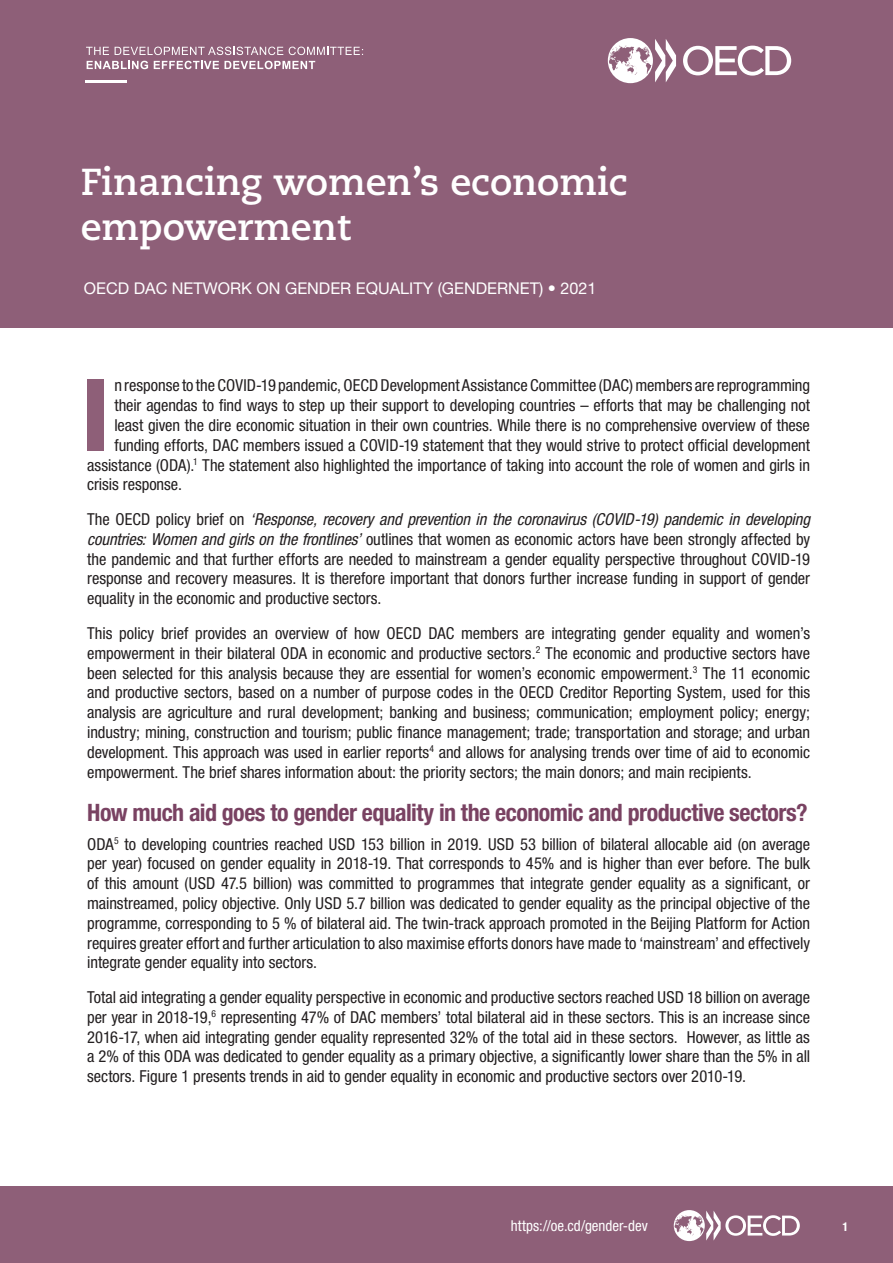
<style>
.page{position:relative;width:893px;height:1263px;background:#fff}
.page>*{position:absolute;margin:0;border:0;box-sizing:border-box;transform-origin:0 0}
.Body_text{font:800 condensed 99.75px "Helvetica Neue LT Std";color:#8e5f78}
.main_big_headre{font:700 37.5px/45px "Caecilia";color:#fff}
.header_one{font:700 condensed 24px "Helvetica Neue LT Std";letter-spacing:-.02em;color:#794262}
.Body_text-2{font:condensed 16.5px/19.8px "Helvetica Neue LT Std";letter-spacing:-.005em;color:#231f20;text-align:justify}
.t1{font:16.2px "Helvetica Neue LT Std";color:#fff}
.t2{font:condensed 15px "Helvetica Neue LT Std";color:#fff}
.t3{font:700 condensed 12.15px "Helvetica Neue LT Std";color:#fff}
.s1{font-style:italic}
</style>
<div class="page">
<div style="left:0;top:1186px;width:893px;height:77px;background:#8e5f78"></div>
<svg style="left:674px;top:1210px;width:126px;height:31px"></svg>
<div style="left:0;top:0;width:893px;height:327px;background:#8e5f78"></div>
<svg style="left:86px;top:47px;width:23px;height:8px"></svg>
<svg style="left:115px;top:47px;width:168px;height:8px"></svg>
<svg style="left:289px;top:47px;width:74px;height:8px"></svg>
<svg style="left:87px;top:61px;width:61px;height:8px"></svg>
<svg style="left:154px;top:61px;width:65px;height:8px"></svg>
<svg style="left:225px;top:61px;width:90px;height:8px"></svg>
<hr style="left:86px;top:80px;width:41px;height:3px;background:#fff">
<svg style="left:683px;top:46px;width:108px;height:30px"></svg>
<svg style="left:608px;top:38px;width:68px;height:45px"></svg>
<p class="main_big_headre" style="left:81px;top:160px;width:548px">Financing women’s economic empowerment</p>
<p class="t1" style="left:84px;top:279px;width:514px">OECD DAC NETWORK ON GENDER EQUALITY (GENDERNET) • 2021</p>
<p class="Body_text" style="left:82px;top:353px;width:29px">I</p>
<p class="Body_text-2" style="left:114px;top:375px;width:697px">n response to the COVID-19 pandemic, OECD Development Assistance Committee (DAC) members are reprogramming</p>
<p class="Body_text-2" style="left:114px;top:395px;width:697px">their agendas to find ways to step up their support to developing countries – efforts that may be challenging not</p>
<p class="Body_text-2" style="left:114px;top:415px;width:697px">least given the dire economic situation in their own countries. While there is no comprehensive overview of these</p>
<p class="Body_text-2" style="left:114px;top:435px;width:697px">funding efforts, DAC members issued a COVID-19 statement that they would strive to protect official development</p>
<p class="Body_text-2" style="left:87px;top:455px;width:724px">assistance (ODA).<sup>1</sup> The statement also highlighted the importance of taking into account the role of women and girls in</p>
<p class="Body_text-2" style="left:87px;top:474px;width:96px">crisis response.</p>
<p class="Body_text-2" style="left:87px;top:509px;width:724px">The OECD policy brief on <span class="s1">‘Response, recovery and prevention in the coronavirus (COVID-19) pandemic in developing countries: Women and girls on the frontlines’</span> outlines that women as economic actors have been strongly affected by the pandemic and that further efforts are needed to mainstream a gender equality perspective throughout COVID-19 response and recovery measures. It is therefore important that donors further increase funding in support of gender equality in the economic and productive sectors.</p>
<p class="Body_text-2" style="left:87px;top:623px;width:724px">This policy brief provides an overview of how OECD DAC members are integrating gender equality and women’s empowerment in their bilateral ODA in economic and productive sectors.<sup>2</sup> The economic and productive sectors have been selected for this analysis because they are essential for women’s economic empowerment.<sup>3</sup> The 11 economic and productive sectors, based on a number of purpose codes in the OECD Creditor Reporting System, used for this analysis are agriculture and rural development; banking and business; communication; employment policy; energy; industry; mining, construction and tourism; public finance management; trade; transportation and storage; and urban development. This approach was used in earlier reports<sup>4</sup> and allows for analysing trends over time of aid to economic empowerment. The brief shares information about: the priority sectors; the main donors; and main recipients.</p>
<p class="header_one" style="left:87px;top:798px;width:722px">How much aid goes to gender equality in the economic and productive sectors?</p>
<p class="Body_text-2" style="left:87px;top:834px;width:724px">ODA<sup>5</sup> to developing countries reached USD 153 billion in 2019. USD 53 billion of bilateral allocable aid (on average per year) focused on gender equality in 2018-19. That corresponds to 45% and is higher than ever before. The bulk of this amount (USD 47.5 billion) was committed to programmes that integrate gender equality as a significant, or mainstreamed, policy objective. Only USD 5.7 billion was dedicated to gender equality as the principal objective of the programme, corresponding to 5 % of bilateral aid. The twin-track approach promoted in the Beijing Platform for Action requires greater effort and further articulation to also maximise efforts donors have made to ‘mainstream’ and effectively integrate gender equality into sectors.</p>
<p class="Body_text-2" style="left:87px;top:987px;width:724px">Total aid integrating a gender equality perspective in economic and productive sectors reached USD 18 billion on average per year in 2018-19,<sup>6</sup> representing 47% of DAC members’ total bilateral aid in these sectors. This is an increase since 2016-17, when aid integrating gender equality represented 32% of the total aid in these sectors. However, as little as a 2% of this ODA was dedicated to gender equality as a primary objective, a significantly lower share than the 5% in all sectors. Figure 1 presents trends in aid to gender equality in economic and productive sectors over 2010-19.</p>
<p class="t2" style="left:511px;top:1217px;width:139px">https://oe.cd/gender-dev</p>
<p class="t3" style="left:842px;top:1220px;width:7px">1</p>
</div>
